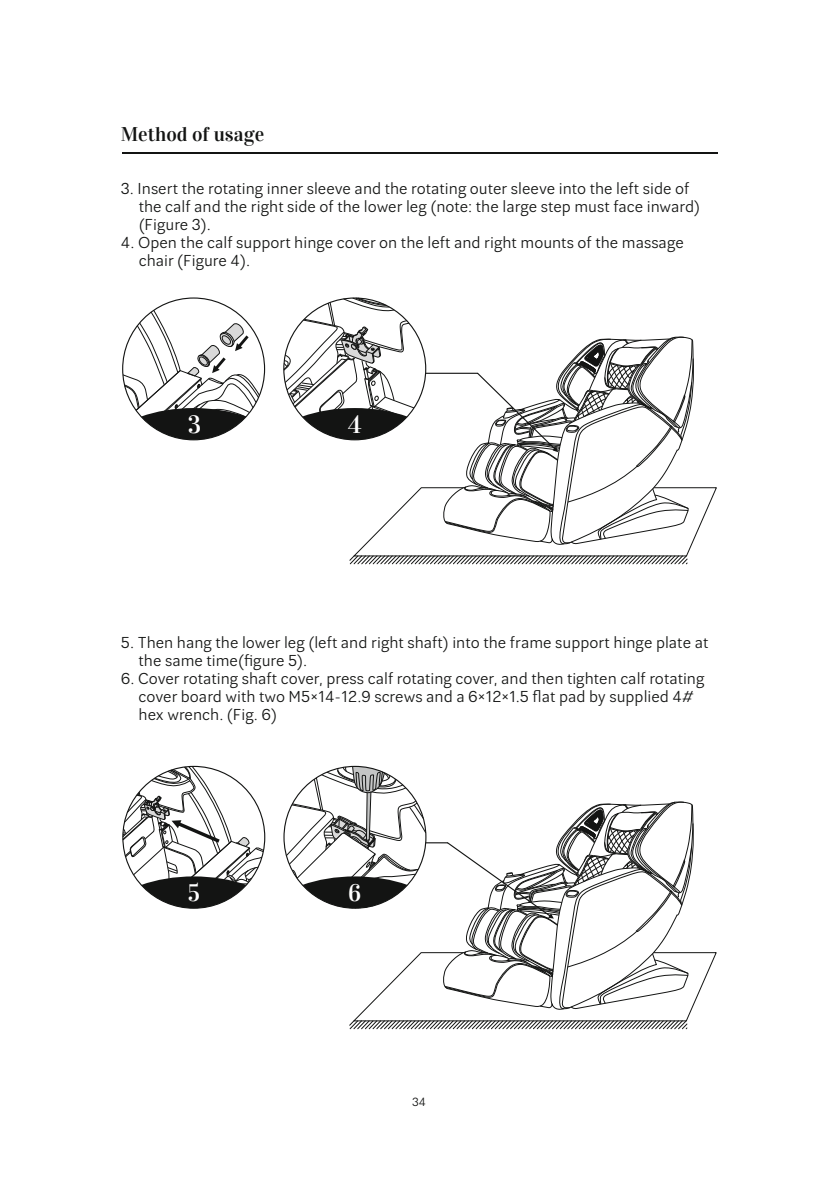
<style>
.page{position:relative;width:840px;height:1191px;background:#fff}
.page>*{position:absolute;margin:0;border:0;box-sizing:border-box;transform-origin:0 0}
.t1{font:25px "Vidaloka Regular PL";color:#fff}
.t2{font:24px "Vidaloka Regular PL";color:#fff}
.t3{font:20px "Vidaloka Regular PL";color:#131413}
.t4{font:16px/18px "Lean O Sans FY";color:#131413}
.t5{font:12px "Lean O Sans FY";color:#131413}
</style>
<div class="page">
<hr style="left:121px;top:152px;width:596px;height:1px;background:#131413">
<svg style="left:122px;top:309px;width:138px;height:131px"></svg>
<svg style="left:283px;top:297px;width:434px;height:268px"></svg>
<svg style="left:122px;top:765px;width:142px;height:143px"></svg>
<svg style="left:285px;top:765px;width:432px;height:265px"></svg>
<p class="t3" style="left:121px;top:122px;width:145px">Method of usage</p>
<p class="t4" style="left:139px;top:181px;width:562px;text-indent:-18px">3. Insert the rotating inner sleeve and the rotating outer sleeve into the left side of the calf and the right side of the lower leg (note: the large step must face inward) (Figure 3).</p>
<p class="t4" style="left:139px;top:235px;width:546px;text-indent:-18px">4. Open the calf support hinge cover on the left and right mounts of the massage chair (Figure 4).</p>
<h1 class="t1" style="left:188px;top:409px;width:15px">3</h1>
<h1 class="t1" style="left:348px;top:409px;width:15px">4</h1>
<p class="t4" style="left:138px;top:635px;width:571px;text-indent:-18px">5. Then hang the lower leg (left and right shaft) into the frame support hinge plate at the same time(figure 5).</p>
<p class="t4" style="left:138px;top:671px;width:567px;text-indent:-18px">6. Cover rotating shaft cover, press calf rotating cover, and then tighten calf rotating cover board with two M5×14-12.9 screws and a 6×12×1.5 flat pad by supplied 4# hex wrench. (Fig. 6)</p>
<h2 class="t2" style="left:188px;top:878px;width:14px">5</h2>
<h2 class="t2" style="left:348px;top:878px;width:15px">6</h2>
<p class="t5" style="left:412px;top:1096px;width:15px">34</p>
</div>
